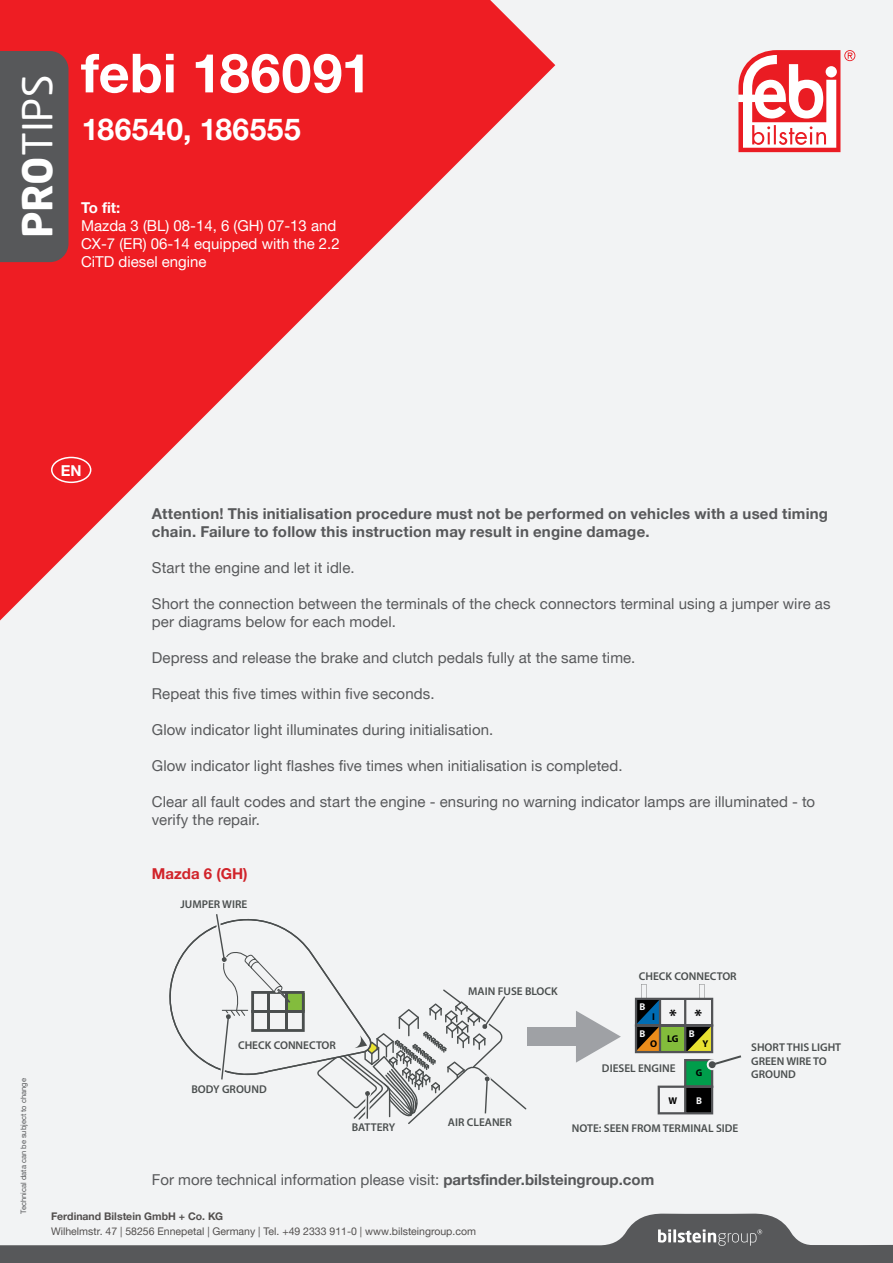
<style>
.page{position:relative;width:893px;height:1263px;background:#f2f3f4}
.page>*{position:absolute;margin:0;border:0;box-sizing:border-box;transform-origin:0 0}
.t1{font:700 54px "Helvetica Neue World 75";color:#fff}
.t2{font:40.65px "Neo Sans Pro";color:#fff}
.t3{font:700 30px "Helvetica Neue World 75";letter-spacing:.015em;color:#fff}
.t4{font:700 16.8px "Myriad Pro";color:#000}
.t5{font:15px/18px "Helvetica Neue World 55 Roman";letter-spacing:.005em;color:#57585a}
.t6{font:700 15px/18px "Helvetica Neue World 75";letter-spacing:.015em;color:#57585a}
.t7{font:15px/18px "Helvetica Neue World 55 Roman";color:#fff}
.t8{font:700 15px "Helvetica Neue World 75";color:#d1232a}
.t9{font:700 15px "Helvetica Neue World 75";color:#fff}
.t10{font:600 11.25px/13.5px "Myriad Pro";color:#4f5252}
.t11{font:10.5px "Helvetica Neue World 55 Roman";color:#524f4e}
.t12{font:700 10.5px "Helvetica Neue World 75";color:#524f4e}
.t13{font:700 9.9px "Myriad Pro";color:#000}
.t14{font:700 9.9px "Myriad Pro";color:#fff}
.t15{font:7.5px "Helvetica Neue World 55 Roman";color:#57585a}
.s1{font-weight:700}
.s2{font-family:"Helvetica Neue World 75";font-weight:700}
</style>
<div class="page">
<svg style="left:0;top:0;width:555px;height:621px;fill:#ee1d23"></svg>
<div style="left:0;top:51px;width:69px;height:211px;background:#57585a"></div>
<svg style="left:738px;top:50px;width:117px;height:102px"></svg>
<svg style="left:0;top:1213px;width:893px;height:50px"></svg>
<div style="left:51px;top:457px;width:40px;height:26px;border:2px solid #fff;border-radius:50%"></div>
<div style="left:527px;top:1027px;width:71px;height:19px;background:#9fa1a5"></div>
<svg style="left:576px;top:1011px;width:45px;height:51px"></svg>
<svg style="left:169px;top:914px;width:357px;height:210px"></svg>
<svg style="left:634px;top:984px;width:108px;height:131px"></svg>
<h2 class="t2" style="left:13px;top:238px;width:165px;rotate:-90deg"><span class="s1">PRO</span>TIPS</h2>
<h1 class="t1" style="left:81px;top:42px;width:292px">febi 186091</h1>
<h3 class="t3" style="left:82px;top:112px;width:221px">186540, 186555</h3>
<p class="t9" style="left:81px;top:199px;width:41px">To fit:</p>
<p class="t7" style="left:81px;top:217px;width:260px">Mazda 3 (BL) 08-14, 6 (GH) 07-13 and<br>CX-7 (ER) 06-14 equipped with the 2.2<br>CiTD diesel engine</p>
<p class="t9" style="left:61px;top:462px;width:22px">EN</p>
<p class="t6" style="left:152px;top:505px;width:678px">Attention! This initialisation procedure must not be performed on vehicles with a used timing chain. Failure to follow this instruction may result in engine damage.</p>
<p class="t5" style="left:152px;top:559px;width:204px">Start the engine and let it idle.</p>
<p class="t5" style="left:152px;top:595px;width:680px">Short the connection between the terminals of the check connectors terminal using a jumper wire as per diagrams below for each model.</p>
<p class="t5" style="left:152px;top:649px;width:485px">Depress and release the brake and clutch pedals fully at the same time.</p>
<p class="t5" style="left:152px;top:685px;width:284px">Repeat this five times within five seconds.</p>
<p class="t5" style="left:152px;top:721px;width:343px">Glow indicator light illuminates during initialisation.</p>
<p class="t5" style="left:152px;top:757px;width:472px">Glow indicator light flashes five times when initialisation is completed.</p>
<p class="t5" style="left:152px;top:793px;width:665px">Clear all fault codes and start the engine - ensuring no warning indicator lamps are illuminated - to verify the repair.</p>
<p class="t8" style="left:152px;top:865px;width:97px">Mazda 6 (GH)</p>
<p class="t10" style="left:180px;top:897px;width:68px">JUMPER WIRE</p>
<p class="t10" style="left:468px;top:984px;width:91px">MAIN FUSE BLOCK</p>
<p class="t10" style="left:639px;top:970px;width:99px">CHECK CONNECTOR</p>
<p class="t14" style="left:640px;top:1000px;width:7px">B</p>
<p class="t13" style="left:652px;top:1011px;width:4px">I</p>
<p class="t4" style="left:669px;top:1004px;width:35px">* *</p>
<p class="t15" style="left:19px;top:1213px;width:137px;rotate:-90deg">Technical data can be subject to change</p>
<p class="t10" style="left:238px;top:1038px;width:99px">CHECK CONNECTOR</p>
<p class="t10" style="left:191px;top:1082px;width:77px">BODY GROUND</p>
<p class="t10" style="left:352px;top:1120px;width:45px">BATTERY</p>
<p class="t10" style="left:448px;top:1115px;width:66px">AIR CLEANER</p>
<p class="t14" style="left:640px;top:1027px;width:7px">B</p>
<p class="t14" style="left:689px;top:1027px;width:7px">B</p>
<p class="t13" style="left:667px;top:1032px;width:13px">LG</p>
<p class="t13" style="left:650px;top:1037px;width:9px">O</p>
<p class="t13" style="left:702px;top:1037px;width:7px">Y</p>
<p class="t10" style="left:602px;top:1061px;width:75px">DIESEL ENGINE</p>
<p class="t13" style="left:696px;top:1066px;width:8px">G</p>
<p class="t13" style="left:668px;top:1094px;width:10px">W</p>
<p class="t14" style="left:696px;top:1094px;width:7px">B</p>
<p class="t10" style="left:572px;top:1121px;width:168px">NOTE: SEEN FROM TERMINAL SIDE</p>
<p class="t10" style="left:751px;top:1040px;width:92px">SHORT THIS LIGHT<br>GREEN WIRE TO<br>GROUND</p>
<p class="t5" style="left:152px;top:1171px;width:504px">For more technical information please visit: <span class="s2">partsfinder.bilsteingroup.com</span></p>
<p class="t12" style="left:51px;top:1210px;width:174px">Ferdinand Bilstein GmbH + Co. KG</p>
<p class="t11" style="left:51px;top:1225px;width:426px">Wilhelmstr. 47 | 58256 Ennepetal | Germany | Tel. +49 2333 911-0 | www.bilsteingroup.com</p>
</div>
